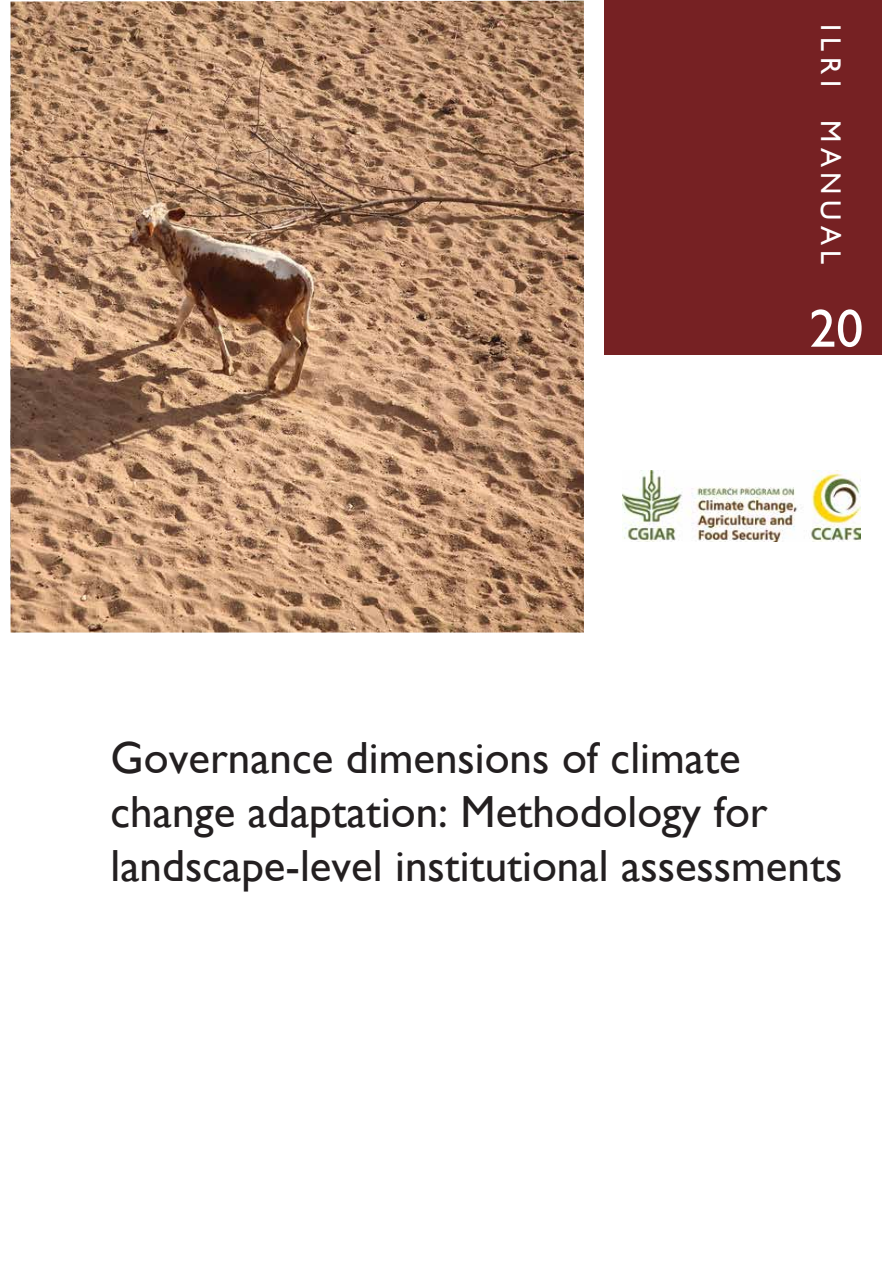
<style>
.page{position:relative;width:882px;height:1263px;background:#fff}
.page>*{position:absolute;margin:0;border:0;box-sizing:border-box;transform-origin:0 0}
.t1{font:54px "Gill Sans";color:#fff}
.t2{font:45px/54px "Gill Sans";color:#231f20}
.t3{font:28.5px "Gill Sans";letter-spacing:.2em;color:#fff}
</style>
<div class="page">
<div style="left:604px;top:0;width:277px;height:355px;background:#762123"></div>
<img style="left:10px;top:1px;width:574px;height:631px">
<img style="left:622px;top:470px;width:238px;height:72px">
<p class="t3" style="left:847px;top:24px;width:241px;rotate:90deg">ILRI MANUAL</p>
<p class="t1" style="left:809px;top:297px;width:55px">20</p>
<p class="t2" style="left:110px;top:731px;width:733px">Governance dimensions of climate change adaptation: Methodology for landscape-level institutional assessments</p>
</div>
